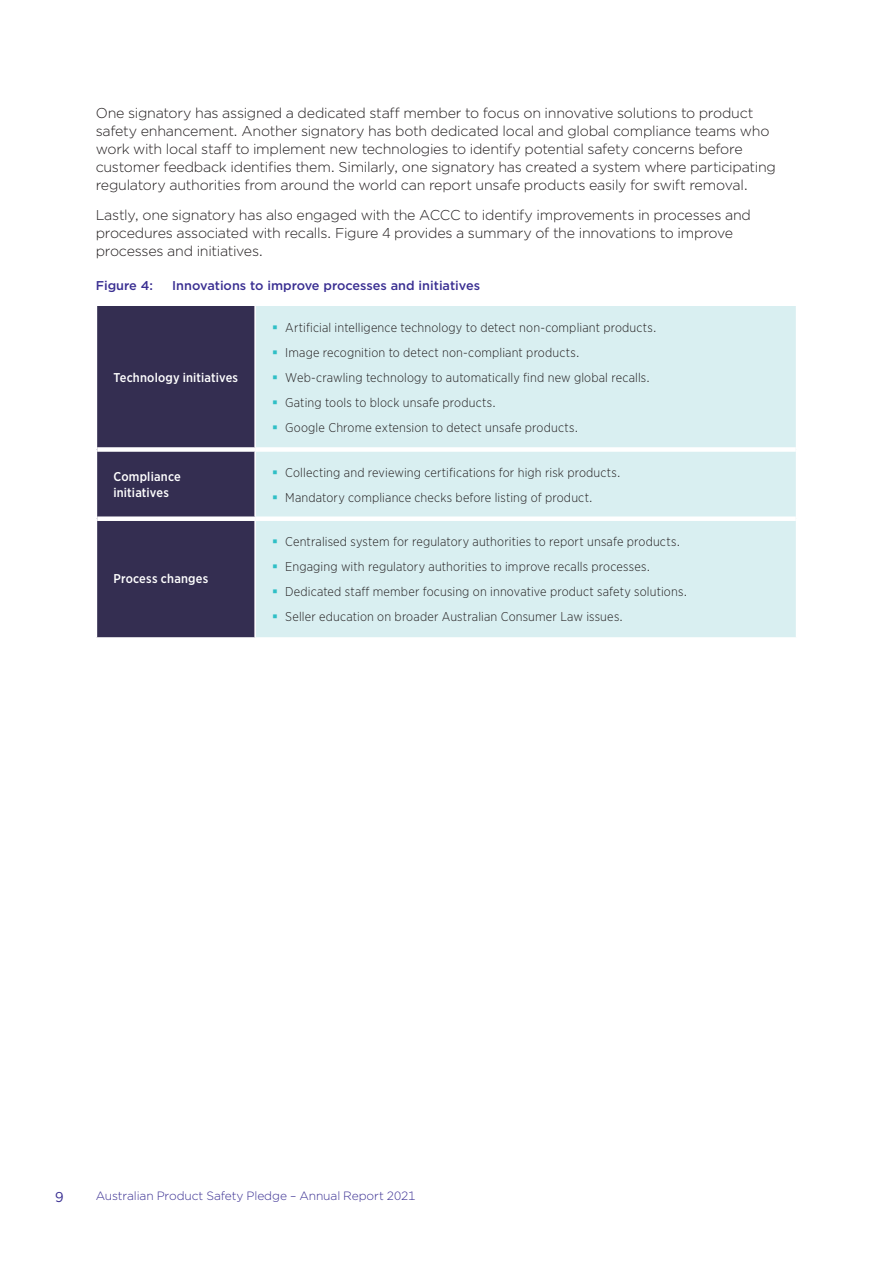
<style>
.page{position:relative;width:893px;height:1263px;background:#fff}
.page>*{position:absolute;margin:0;border:0;box-sizing:border-box;transform-origin:0 0}
._01_Body_text{font:300 14.25px/18px "Gotham";letter-spacing:-.02em;color:#231f20}
.t1{font:14.25px "Gotham";color:#3a2f92}
.t2{font:300 12.75px "Gotham Narrow";letter-spacing:.01em;color:#231f20}
._04_Table_header{font:500 12.75px/16.5px "Gotham Narrow";letter-spacing:.015em;color:#fff}
._02_Figure_Heading{font:500 12.75px "Gotham";color:#3a2f92}
.t3{font:300 12px "Gotham";letter-spacing:-.01em;color:#3a2f92}
</style>
<div class="page">
<div style="left:97px;top:306px;width:157px;height:331px;background:#342e51"></div>
<div style="left:256px;top:306px;width:540px;height:331px;background:#d9eff1"></div>
<div style="left:97px;top:447px;width:158px;height:5px;background:#fff"></div>
<div style="left:255px;top:447px;width:541px;height:5px;background:#fff"></div>
<div style="left:97px;top:516px;width:158px;height:5px;background:#fff"></div>
<div style="left:255px;top:516px;width:541px;height:5px;background:#fff"></div>
<svg style="left:273px;top:326px;width:4px;height:4px"></svg>
<svg style="left:273px;top:351px;width:4px;height:4px"></svg>
<svg style="left:273px;top:376px;width:4px;height:4px"></svg>
<svg style="left:273px;top:401px;width:4px;height:4px"></svg>
<svg style="left:273px;top:426px;width:4px;height:4px"></svg>
<svg style="left:273px;top:470px;width:4px;height:4px"></svg>
<svg style="left:273px;top:495px;width:4px;height:4px"></svg>
<svg style="left:273px;top:539px;width:4px;height:4px"></svg>
<svg style="left:273px;top:564px;width:4px;height:4px"></svg>
<svg style="left:273px;top:589px;width:4px;height:4px"></svg>
<svg style="left:273px;top:614px;width:4px;height:4px"></svg>
<p class="_01_Body_text" style="left:96px;top:103px;width:682px">One signatory has assigned a dedicated staff member to focus on innovative solutions to product safety enhancement. Another signatory has both dedicated local and global compliance teams who work with local staff to implement new technologies to identify potential safety concerns before customer feedback identifies them. Similarly, one signatory has created a system where participating regulatory authorities from around the world can report unsafe products easily for swift removal.</p>
<p class="_01_Body_text" style="left:96px;top:206px;width:657px">Lastly, one signatory has also engaged with the ACCC to identify improvements in processes and procedures associated with recalls. Figure 4 provides a summary of the innovations to improve processes and initiatives.</p>
<p class="_02_Figure_Heading" style="left:96px;top:277px;width:59px">Figure 4:</p>
<p class="_02_Figure_Heading" style="left:172px;top:277px;width:310px">Innovations to improve processes and initiatives</p>
<p class="_04_Table_header" style="left:113px;top:370px;width:126px">Technology initiatives</p>
<p class="t2" style="left:285px;top:320px;width:373px">Artificial intelligence technology to detect non-compliant products.</p>
<p class="t2" style="left:285px;top:345px;width:296px">Image recognition to detect non-compliant products.</p>
<p class="t2" style="left:285px;top:370px;width:366px">Web-crawling technology to automatically find new global recalls.</p>
<p class="t2" style="left:285px;top:395px;width:212px">Gating tools to block unsafe products.</p>
<p class="t2" style="left:285px;top:420px;width:294px">Google Chrome extension to detect unsafe products.</p>
<p class="_04_Table_header" style="left:113px;top:468px;width:69px">Compliance initiatives</p>
<p class="t2" style="left:285px;top:464px;width:337px">Collecting and reviewing certifications for high risk products.</p>
<p class="t2" style="left:285px;top:489px;width:309px">Mandatory compliance checks before listing of product.</p>
<p class="_04_Table_header" style="left:113px;top:570px;width:96px">Process changes</p>
<p class="t2" style="left:285px;top:534px;width:396px">Centralised system for regulatory authorities to report unsafe products.</p>
<p class="t2" style="left:285px;top:559px;width:366px">Engaging with regulatory authorities to improve recalls processes.</p>
<p class="t2" style="left:285px;top:584px;width:403px">Dedicated staff member focusing on innovative product safety solutions.</p>
<p class="t2" style="left:285px;top:609px;width:339px">Seller education on broader Australian Consumer Law issues.</p>
<p class="t1" style="left:55px;top:1188px;width:10px">9</p>
<p class="t3" style="left:96px;top:1188px;width:321px">Australian Product Safety Pledge – Annual Report 2021</p>
</div>
